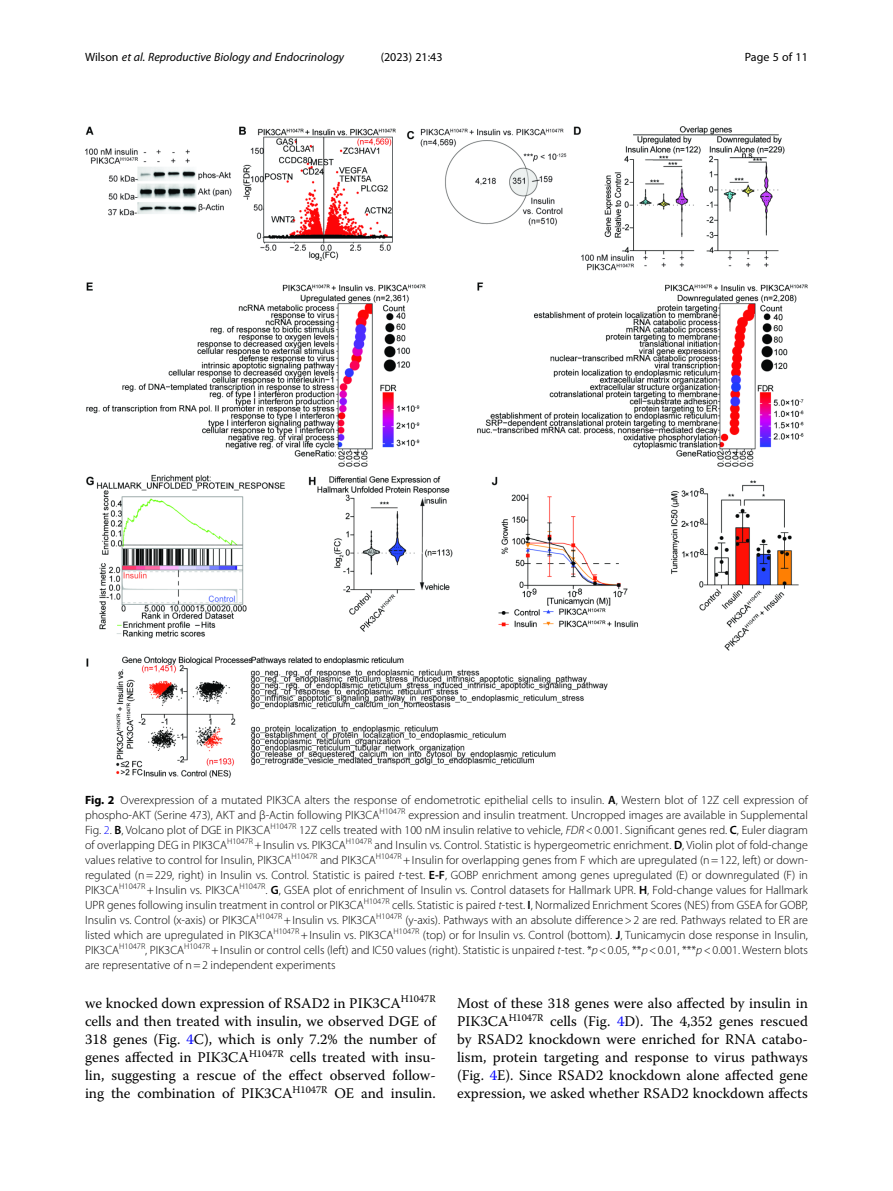
<style>
.page{position:relative;width:893px;height:1191px;background:#fff}
.page>*{position:absolute;margin:0;border:0;box-sizing:border-box;transform-origin:0 0}
.Body_Text{font:14.7px/18px "Warnock Pro";color:#000;text-align:justify}
.Figure_Caption{font:300 12px/15px "Myriad Pro";color:#000;text-align:justify}
.t1{font:italic 12px "Myriad Pro";color:#000}
.t2{font:12px "Myriad Pro";color:#000}
.s1{font-style:normal}
.s2{font-weight:700}
.s3{font-weight:600}
.s4{color:#00f}
.s5{font-style:italic}
</style>
<div class="page">
<img style="left:85px;top:126px;width:723px;height:651px">
<p class="t1" style="left:85px;top:50px;width:261px"><span class="s1">Wilson</span> et al. Reproductive Biology and Endocrinology</p>
<p class="t2" style="left:381px;top:50px;width:63px">(2023) 21:43</p>
<p class="t2" style="left:745px;top:50px;width:65px">Page 5 of 11</p>
<p class="Figure_Caption" style="left:85px;top:793px;width:724px"><span class="s2">Fig. 2</span> Overexpression of a mutated PIK3CA alters the response of endometrotic epithelial cells to insulin. <span class="s3">A</span>, Western blot of 12Z cell expression of phospho-AKT (Serine 473), AKT and β-Actin following PIK3CA<sup>H1047R</sup> expression and insulin treatment. Uncropped images are available in Supplemental Fig. <span class="s4">2</span>. <span class="s3">B</span>, Volcano plot of DGE in PIK3CA<sup>H1047R</sup> 12Z cells treated with 100 nM insulin relative to vehicle, <span class="s5">FDR</span>&lt;0.001. Significant genes red. <span class="s3">C</span>, Euler diagram of overlapping DEG in PIK3CA<sup>H1047R</sup> +Insulin vs. PIK3CA<sup>H1047R</sup> and Insulin vs. Control. Statistic is hypergeometric enrichment. <span class="s3">D</span>, Violin plot of fold-change values relative to control for Insulin, PIK3CA<sup>H1047R</sup> and PIK3CA<sup>H1047R</sup> +Insulin for overlapping genes from F which are upregulated (n=122, left) or down&shy;regulated (n=229, right) in Insulin vs. Control. Statistic is paired <span class="s5">t</span>-test. <span class="s3">E-F</span>, GOBP enrichment among genes upregulated (E) or downregulated (F) in PIK3CA<sup>H1047R</sup> +Insulin vs. PIK3CA<sup>H1047R</sup>. <span class="s3">G</span>, GSEA plot of enrichment of Insulin vs. Control datasets for Hallmark UPR. <span class="s3">H</span>, Fold-change values for Hallmark UPR genes following insulin treatment in control or PIK3CA<sup>H1047R</sup> cells. Statistic is paired <span class="s5">t</span>-test. <span class="s3">I</span>, Normalized Enrichment Scores (NES) from GSEA for GOBP, Insulin vs. Control (x-axis) or PIK3CA<sup>H1047R</sup> +Insulin vs. PIK3CA<sup>H1047R</sup> (y-axis). Pathways with an absolute difference&gt;2 are red. Pathways related to ER are listed which are upregulated in PIK3CA<sup>H1047R</sup> +Insulin vs. PIK3CA<sup>H1047R</sup> (top) or for Insulin vs. Control (bottom). <span class="s3">J</span>, Tunicamycin dose response in Insulin, PIK3CA<sup>H1047R</sup>, PIK3CA<sup>H1047R</sup> +Insulin or control cells (left) and IC50 values (right). Statistic is unpaired <span class="s5">t</span>-test. *<span class="s5">p</span>&lt;0.05, **<span class="s5">p</span>&lt;0.01, ***<span class="s5">p</span>&lt;0.001. Western blots are representative of n=2 independent experiments</p>
<p class="Body_Text" style="left:85px;top:994px;width:352px">we knocked down expression of RSAD2 in PIK3CA<sup>H1047R </sup>cells and then treated with insulin, we observed DGE of 318 genes (Fig. <span class="s4">4</span>C), which is only 7.2% the number of genes affected in PIK3CA<sup>H1047R</sup> cells treated with insu&shy;lin, suggesting a rescue of the effect observed follow&shy;ing the combination of PIK3CA<sup>H1047R</sup> OE and insulin.</p>
<p class="Body_Text" style="left:457px;top:994px;width:352px">Most of these 318 genes were also affected by insulin in PIK3CA<sup>H1047R</sup> cells (Fig. <span class="s4">4</span>D). The 4,352 genes rescued by RSAD2 knockdown were enriched for RNA catabo&shy;lism, protein targeting and response to virus pathways (Fig. <span class="s4">4</span>E). Since RSAD2 knockdown alone affected gene expression, we asked whether RSAD2 knockdown affects</p>
</div>
